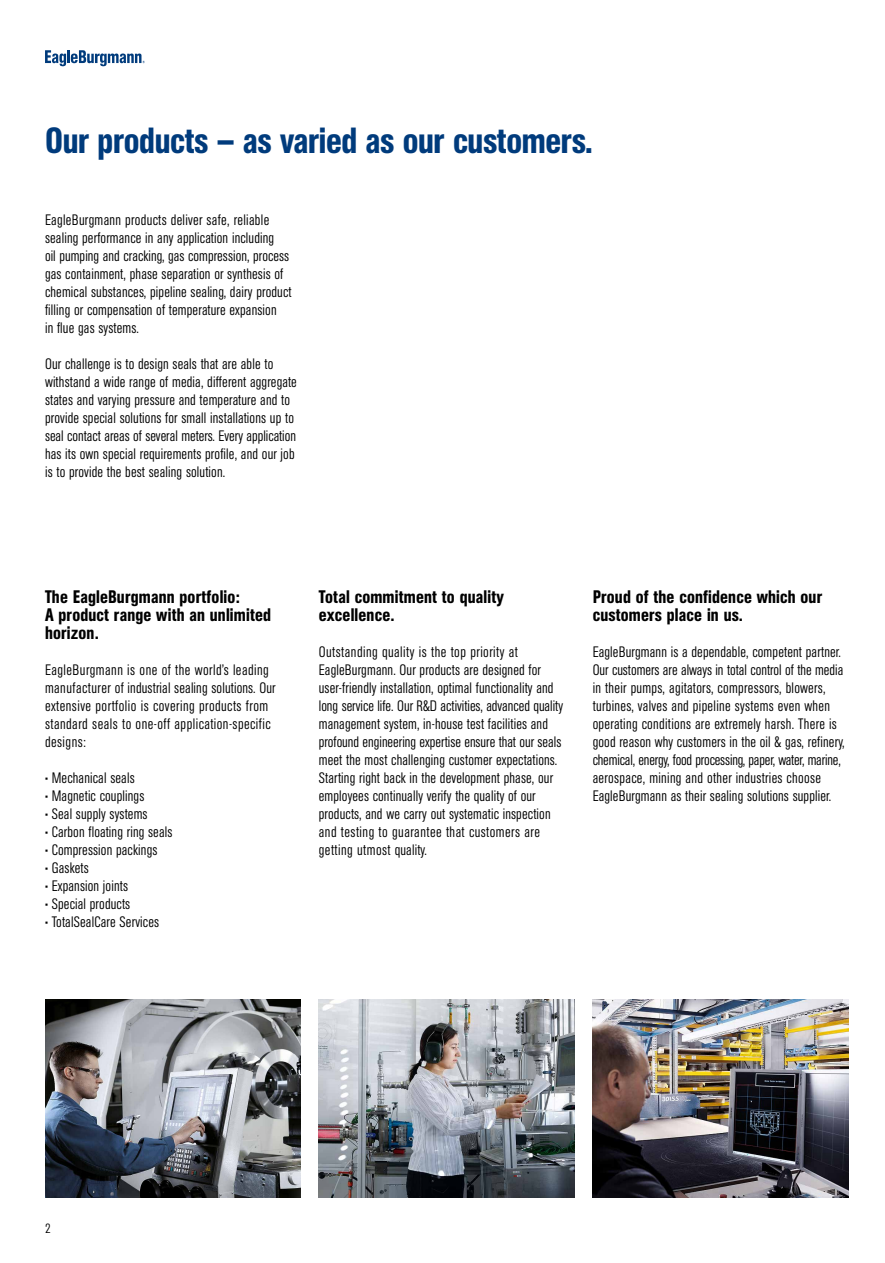
<style>
.page{position:relative;width:885px;height:1263px;background:#fff}
.page>*{position:absolute;margin:0;border:0;box-sizing:border-box;transform-origin:0 0}
.t1{font:500 condensed 36px "AG Book Pro";letter-spacing:-.01em;color:#003b7c}
.t2{font:500 condensed 18px/18px "AG Book Pro";letter-spacing:.01em;color:#000}
.t3{font:300 condensed 15px/18px "AG Book Pro";letter-spacing:.01em;color:#000}
.t4{font:300 condensed 15px/18px "AG Book Pro";letter-spacing:.03em;color:#000}
.t5{font:300 condensed 13.5px "AG Book Pro";color:#000}
</style>
<div class="page">
<svg style="left:45px;top:50px;width:100px;height:16px"></svg>
<img style="left:592px;top:999px;width:256px;height:198px">
<img style="left:45px;top:999px;width:256px;height:198px">
<img style="left:319px;top:999px;width:255px;height:198px">
<h1 class="t1" style="left:45px;top:117px;width:549px">Our products – as varied as our customers.</h1>
<p class="t3" style="left:45px;top:211px;width:248px">EagleBurgmann products deliver safe, reliable sealing performance in any application including<br>oil pumping and cracking, gas compression, process gas containment, phase separation or synthesis of chemical substances, pipeline sealing, dairy product filling or compensation of temperature expansion<br>in flue gas systems.</p>
<p class="t3" style="left:45px;top:355px;width:253px">Our challenge is to design seals that are able to withstand a wide range of media, different aggregate states and varying pressure and temperature and to provide special solutions for small installations up to seal contact areas of several meters. Every application has its own special requirements profile, and our job is to provide the best sealing solution.</p>
<p class="t2" style="left:45px;top:588px;width:227px">The EagleBurgmann portfolio:<br>A product range with an unlimited horizon.</p>
<p class="t4" style="left:45px;top:661px;width:232px">EagleBurgmann is one of the world’s leading manufacturer of industrial sealing solutions. Our extensive portfolio is covering products from standard seals to one-off application-specific designs:</p>
<p class="t3" style="left:45px;top:769px;width:91px">• Mechanical seals</p>
<p class="t3" style="left:45px;top:787px;width:101px">• Magnetic couplings</p>
<p class="t3" style="left:45px;top:805px;width:104px">• Seal supply systems</p>
<p class="t3" style="left:45px;top:823px;width:129px">• Carbon floating ring seals</p>
<p class="t3" style="left:45px;top:841px;width:114px">• Compression packings</p>
<p class="t3" style="left:45px;top:859px;width:45px">• Gaskets</p>
<p class="t3" style="left:45px;top:877px;width:85px">• Expansion joints</p>
<p class="t3" style="left:45px;top:895px;width:87px">• Special products</p>
<p class="t3" style="left:45px;top:913px;width:116px">• TotalSealCare Services</p>
<p class="t2" style="left:319px;top:588px;width:186px">Total commitment to quality excellence.</p>
<p class="t3" style="left:319px;top:643px;width:246px">Outstanding quality is the top priority at EagleBurgmann. Our products are designed for user-friendly installation, optimal functionality and long service life. Our R&amp;D activities, advanced quality management system, in-house test facilities and profound engineering expertise ensure that our seals meet the most challenging customer expectations.<br>Starting right back in the development phase, our employees continually verify the quality of our products, and we carry out systematic inspection and testing to guarantee that customers are getting utmost quality.</p>
<p class="t2" style="left:592px;top:588px;width:231px">Proud of the confidence which our customers place in us.</p>
<p class="t3" style="left:592px;top:643px;width:253px">EagleBurgmann is a dependable, competent partner.<br>Our customers are always in total control of the media in their pumps, agitators, compressors, blowers, turbines, valves and pipeline systems even when operating conditions are extremely harsh. There is good reason why customers in the oil &amp; gas, refinery, chemical, energy, food processing, paper, water, marine, aerospace, mining and other industries choose EagleBurgmann as their sealing solutions supplier.</p>
<p class="t5" style="left:45px;top:1220px;width:7px">2</p>
</div>
